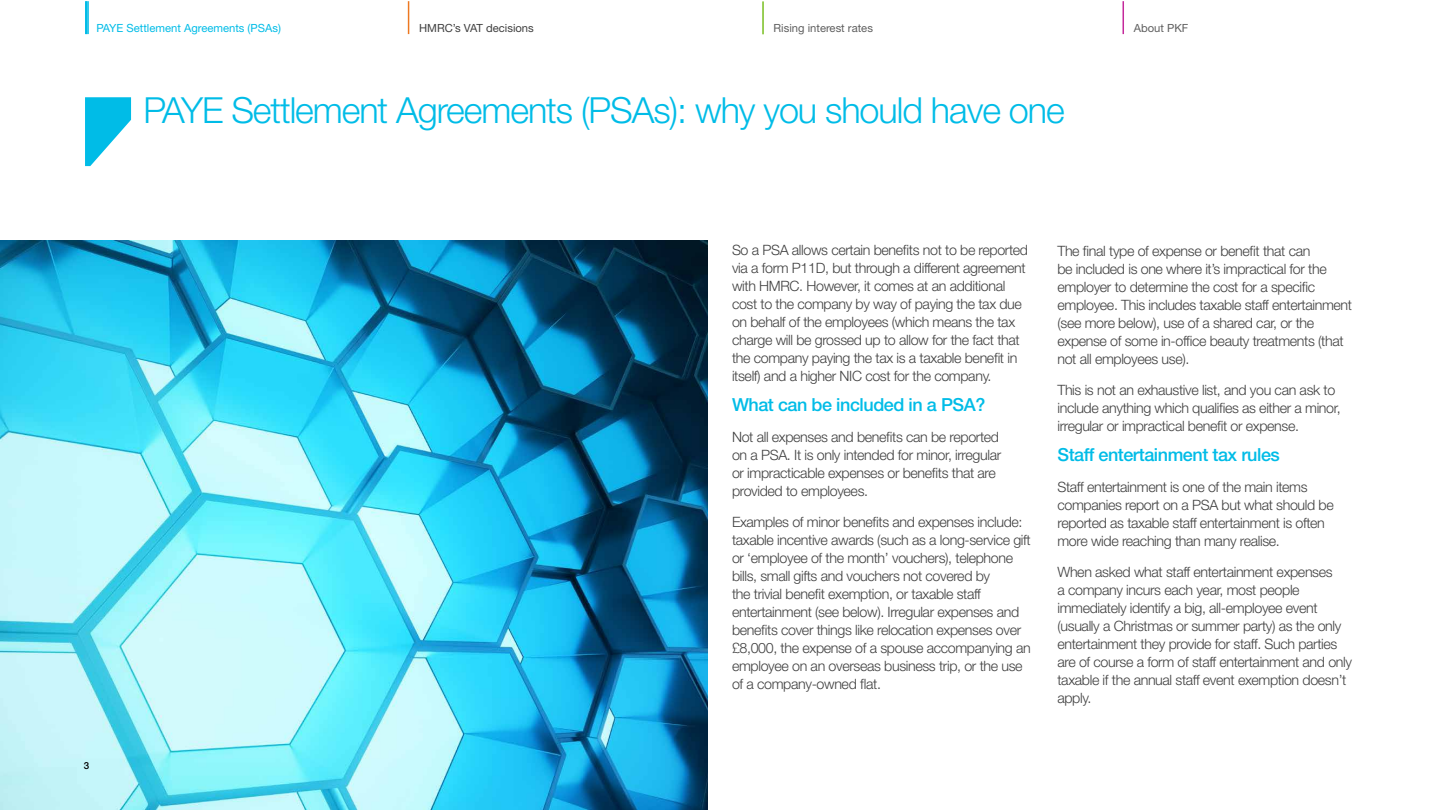
<style>
.page{position:relative;width:1440px;height:810px;background:#fff}
.page>*{position:absolute;margin:0;border:0;box-sizing:border-box;transform-origin:0 0}
.t1{font:300 36px "Helvetica Neue LT Std";letter-spacing:-.03em;color:#00bce7}
.t2{font:500 18px "Helvetica Neue LT Std";letter-spacing:-.025em;color:#00bce7}
.t3{font:300 14.25px/18px "Helvetica Neue LT Std";letter-spacing:-.025em;color:#404040}
.t4{font:11.25px "Helvetica Neue LT Std";color:#00bce7}
.t5{font:11.25px "Helvetica Neue LT Std";color:#5f5f5f}
.t6{font:11.25px "Helvetica Neue LT Std";color:#404040}
.t7{font:500 9.75px "Helvetica Neue LT Std";color:#000}
</style>
<div class="page">
<svg style="left:85px;top:97px;width:46px;height:69px"></svg>
<img style="left:0;top:240px;width:707px;height:570px">
<hr style="left:762px;top:1px;width:2px;height:33px;background:#78bf21">
<hr style="left:1123px;top:1px;width:1px;height:33px;background:#c4299b">
<hr style="left:408px;top:1px;width:1px;height:33px;background:#ed7821">
<hr style="left:85px;top:1px;width:2px;height:33px;background:#00bce7">
<hr style="left:87px;top:1px;width:2px;height:33px;background:#00bce7">
<p class="t4" style="left:96px;top:23px;width:186px">PAYE Settlement Agreements (PSAs)</p>
<p class="t6" style="left:419px;top:23px;width:116px">HMRC’s VAT decisions</p>
<p class="t5" style="left:774px;top:24px;width:101px">Rising interest rates</p>
<p class="t5" style="left:1134px;top:24px;width:56px">About PKF</p>
<h1 class="t1" style="left:143px;top:97px;width:923px">PAYE Settlement Agreements (PSAs): why you should have one</h1>
<p class="t7" style="left:84px;top:762px;width:7px">3</p>
<p class="t3" style="left:732px;top:242px;width:298px">So a PSA allows certain benefits not to be reported via a form P11D, but through a different agreement with HMRC. However, it comes at an additional cost to the company by way of paying the tax due on behalf of the employees (which means the tax charge will be grossed up to allow for the fact that the company paying the tax is a taxable benefit in itself) and a higher NIC cost for the company.</p>
<p class="t2" style="left:732px;top:398px;width:255px">What can be included in a PSA?</p>
<p class="t3" style="left:732px;top:429px;width:271px">Not all expenses and benefits can be reported on a PSA. It is only intended for minor, irregular or impracticable expenses or benefits that are provided to employees.</p>
<p class="t3" style="left:732px;top:514px;width:300px">Examples of minor benefits and expenses include: taxable incentive awards (such as a long-service gift or ‘employee of the month’ vouchers), telephone bills, small gifts and vouchers not covered by<br>the trivial benefit exemption, or taxable staff entertainment (see below). Irregular expenses and benefits cover things like relocation expenses over £8,000, the expense of a spouse accompanying an employee on an overseas business trip, or the use of a company-owned flat.</p>
<p class="t3" style="left:1057px;top:243px;width:296px">The final type of expense or benefit that can<br>be included is one where it’s impractical for the employer to determine the cost for a specific employee. This includes taxable staff entertainment (see more below), use of a shared car, or the expense of some in-office beauty treatments (that not all employees use).</p>
<p class="t3" style="left:1057px;top:382px;width:285px">This is not an exhaustive list, and you can ask to include anything which qualifies as either a minor, irregular or impractical benefit or expense.</p>
<p class="t2" style="left:1057px;top:448px;width:224px">Staff entertainment tax rules</p>
<p class="t3" style="left:1057px;top:479px;width:278px">Staff entertainment is one of the main items companies report on a PSA but what should be reported as taxable staff entertainment is often more wide reaching than many realise.</p>
<p class="t3" style="left:1057px;top:564px;width:296px">When asked what staff entertainment expenses<br>a company incurs each year, most people immediately identify a big, all-employee event (usually a Christmas or summer party) as the only entertainment they provide for staff. Such parties are of course a form of staff entertainment and only taxable if the annual staff event exemption doesn’t apply.</p>
</div>
